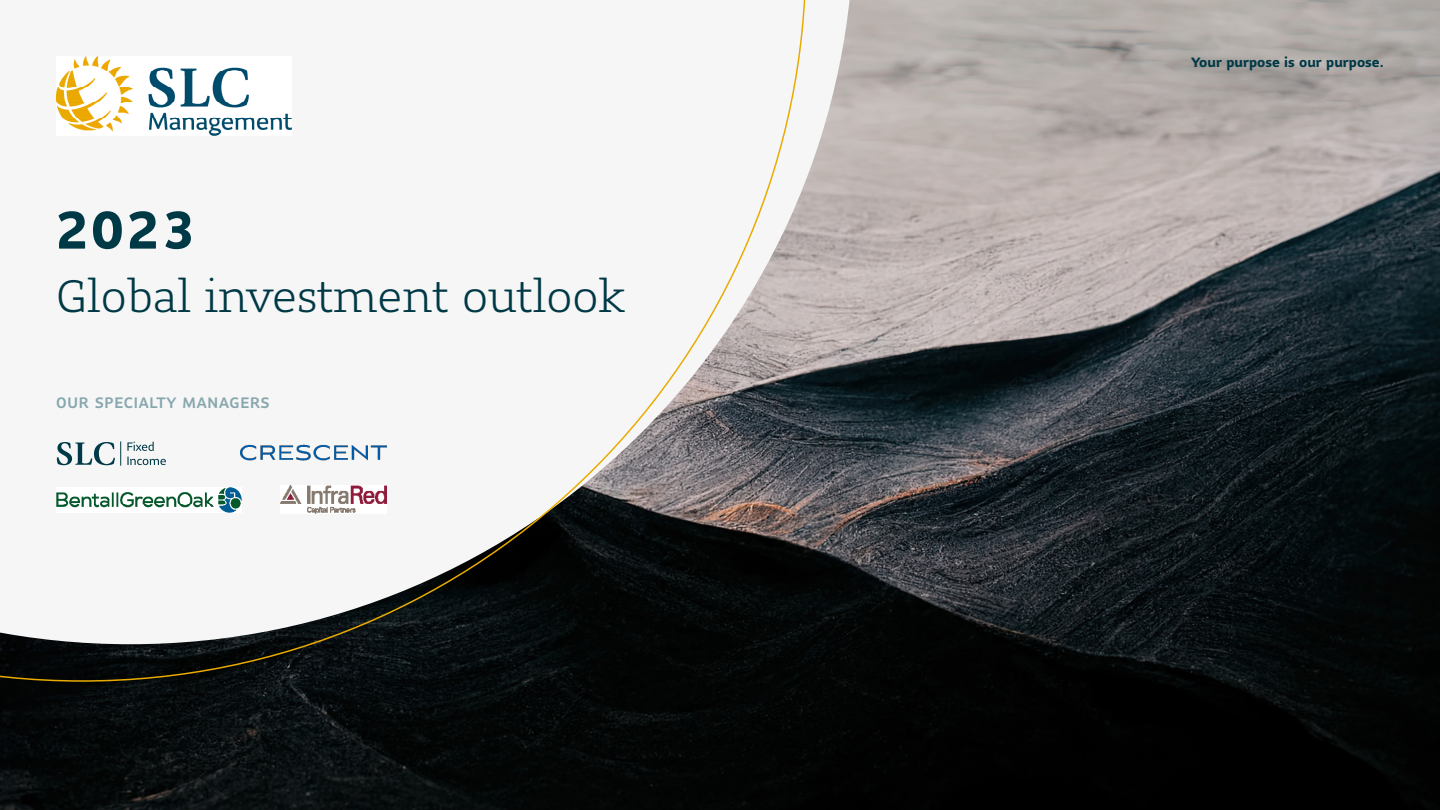
<style>
.page{position:relative;width:1440px;height:810px;background:#fff}
.page>*{position:absolute;margin:0;border:0;box-sizing:border-box;transform-origin:0 0}
.Sans_Bold_70_65_Blue{font:700 52.5px "Sun Life Sans";color:#003946}
.Serif_Light_60_85{font:300 45px "Sun Life Serif";color:#003946}
.Sans_Med_20_18_Grey{font:500 15px "Sun Life Sans";letter-spacing:.05em;color:#86a7ad}
.Author_title{font:700 13.5px "Sun Life Sans";color:#003946}
</style>
<div class="page">
<img style="left:0;top:0;width:1440px;height:810px">
<svg style="left:807px;top:0;width:47px;height:644px;background:#888586"></svg>
<svg style="left:0;top:0;width:807px;height:682px"></svg>
<img style="left:56px;top:56px;width:235px;height:80px">
<svg style="left:127px;top:442px;width:27px;height:9px"></svg>
<svg style="left:127px;top:457px;width:39px;height:8px"></svg>
<svg style="left:57px;top:441px;width:64px;height:25px"></svg>
<img style="left:240px;top:442px;width:147px;height:20px">
<img style="left:56px;top:487px;width:185px;height:25px">
<img style="left:280px;top:486px;width:107px;height:28px">
<h1 class="Sans_Bold_70_65_Blue" style="left:56px;top:194px;width:139px">2023</h1>
<h1 class="Serif_Light_60_85" style="left:56px;top:267px;width:571px">Global investment outlook</h1>
<p class="Sans_Med_20_18_Grey" style="left:56px;top:393px;width:215px">OUR SPECIALTY MANAGERS</p>
<p class="Author_title" style="left:1191px;top:53px;width:194px">Your purpose is our purpose.</p>
</div>
